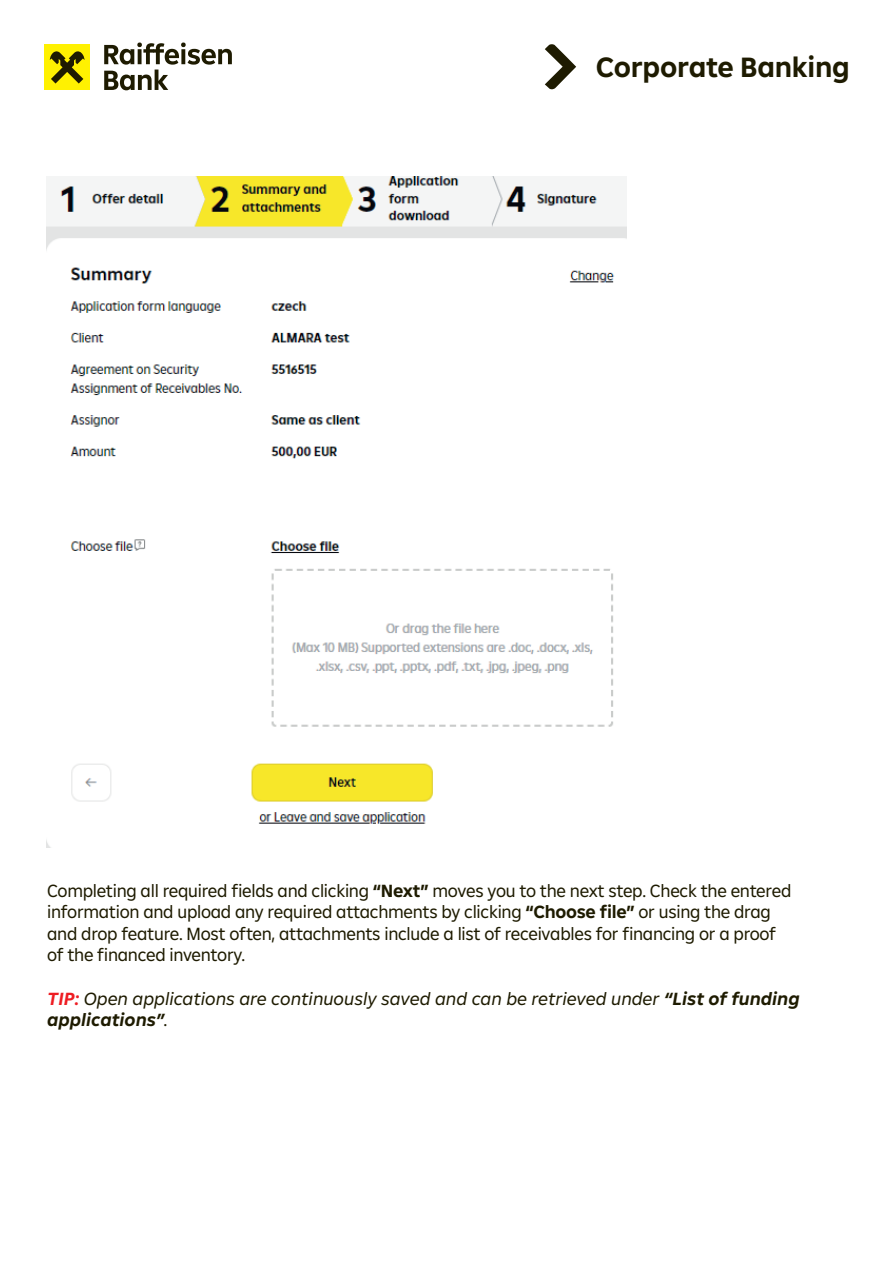
<style>
.page{position:relative;width:893px;height:1263px;background:#fff}
.page>*{position:absolute;margin:0;border:0;box-sizing:border-box;transform-origin:0 0}
.t1{font:700 28.5px "Amalia";letter-spacing:-.01em;color:#1e1b01}
.t2{font:18px/21.6px "Amalia";letter-spacing:-.015em;color:#1e1b01}
.t3{font:italic 18px/21.6px "Amalia";color:#1e1b01}
.s1{font-weight:700}
.s2{font-weight:700;color:#ee1d23}
</style>
<div class="page">
<svg style="left:104px;top:43px;width:128px;height:47px"></svg>
<div style="left:45px;top:45px;width:45px;height:45px;background:#fff101"></div>
<svg style="left:50px;top:51px;width:34px;height:33px"></svg>
<svg style="left:545px;top:44px;width:31px;height:46px"></svg>
<img style="left:47px;top:176px;width:580px;height:672px">
<h1 class="t1" style="left:596px;top:48px;width:255px">Corporate Banking</h1>
<p class="t2" style="left:47px;top:879px;width:746px">Completing all required fields and clicking <span class="s1">“Next”</span> moves you to the next step. Check the entered information and upload any required attachments by clicking <span class="s1">“Choose file”</span> or using the drag and drop feature. Most often, attachments include a list of receivables for financing or a proof of the financed inventory.</p>
<p class="t3" style="left:47px;top:987px;width:754px"><span class="s2">TIP:</span> Open applications are continuously saved and can be retrieved under <span class="s1">“List of funding applications”</span>.</p>
</div>
